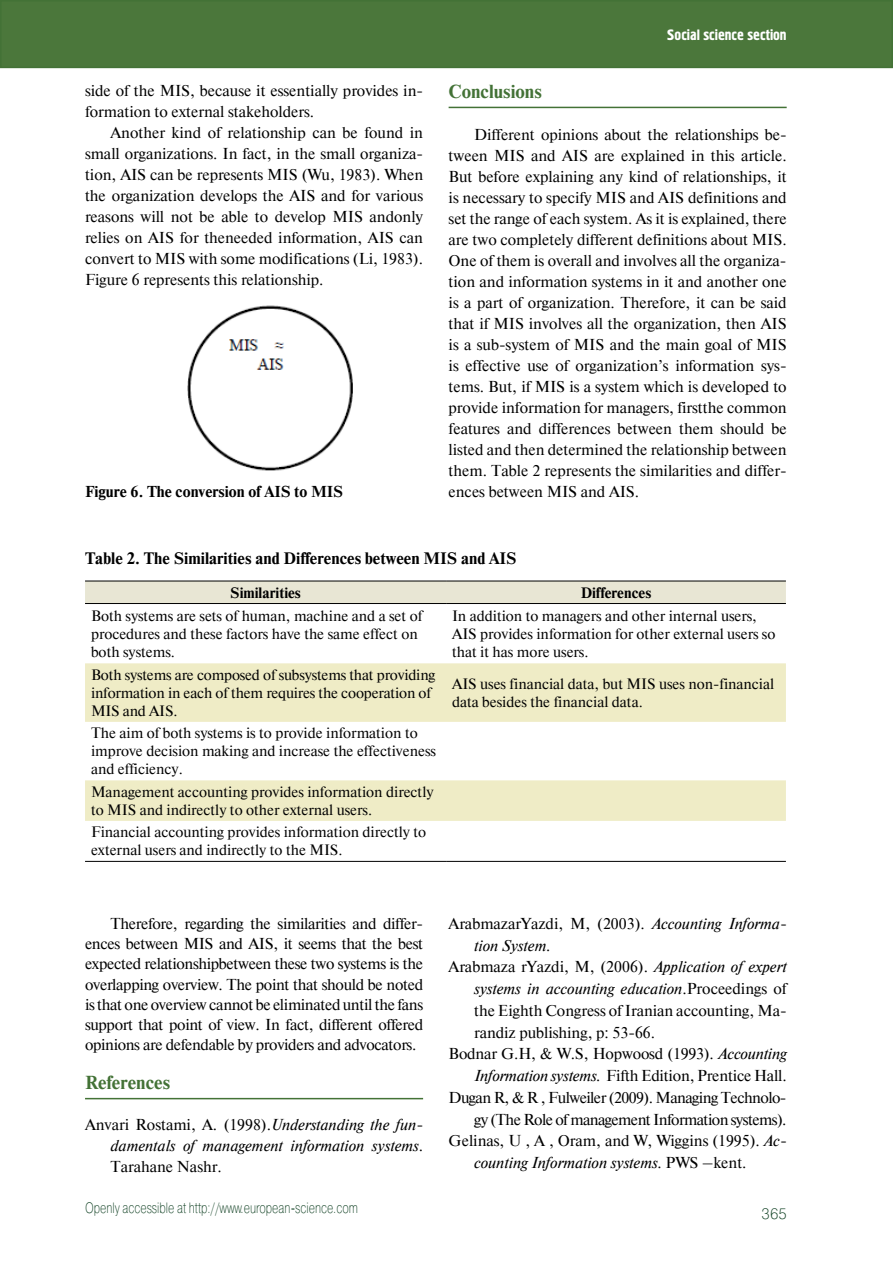
<style>
.page{position:relative;width:893px;height:1263px;background:#fff}
.page>*{position:absolute;margin:0;border:0;box-sizing:border-box;transform-origin:0 0}
.t1{font:700 18.75px "Newton C";color:#437236}
.t2{font:700 16.5px "Newton C";color:#000}
.t3{font:15.75px/21px "Newton C";color:#000;text-align:justify}
.t4{font:italic 15.75px/21px "Newton C";color:#000;text-align:justify}
.t5{font:15.75px "Newton C";letter-spacing:-.035em;color:#000}
.t6{font:700 15.75px "Newton C";color:#000}
.t7{font:15px/18px "Newton C";color:#000}
.t8{font:15px "Pragmatica Light C";color:#0d3e20;scale:.75 1}
.t9{font:700 15px "Newton C";color:#000}
.t10{font:15px "Hermes C";color:#fff}
.t11{font:15px "Pragmatica Light C";color:#0d3e20}
.s1{font-style:normal}
.s2{font-style:italic}
</style>
<div class="page">
<div style="left:1px;top:1px;width:891px;height:66px;background:#4b773b"></div>
<div style="left:0;top:0;width:893px;height:68px;border:2px solid #437236"></div>
<img style="left:187px;top:305px;width:166px;height:166px">
<hr style="left:449px;top:107px;width:338px;height:1px;background:#437236">
<hr style="left:85px;top:1098px;width:338px;height:1px;background:#437236">
<div style="left:85px;top:582px;width:701px;height:21px;background:#e8e6d4"></div>
<svg style="left:85px;top:663px;width:701px;height:158px;fill:#efecc6"></svg>
<hr style="left:85px;top:581px;width:361px;height:1px;background:#000">
<hr style="left:446px;top:581px;width:340px;height:1px;background:#000">
<hr style="left:85px;top:603px;width:361px;height:1px;background:#000">
<hr style="left:446px;top:603px;width:340px;height:1px;background:#000">
<hr style="left:85px;top:861px;width:361px;height:1px;background:#000">
<hr style="left:446px;top:861px;width:340px;height:1px;background:#000">
<p class="t3" style="left:85px;top:80px;width:340px">side of the MIS, because it essentially provides in&shy;formation to external stakeholders.</p>
<p class="t3" style="left:85px;top:122px;width:340px;text-indent:26px">Another kind of relationship can be found in small organizations. In fact, in the small organiza&shy;tion, AIS can be represents MIS (Wu, 1983). When the organization develops the AIS and for various reasons will not be able to develop MIS andonly relies on AIS for theneeded information, AIS can convert to MIS with some modifications (Li, 1983).<br>Figure 6 represents this relationship.</p>
<p class="t6" style="left:85px;top:483px;width:260px">Figure 6. The conversion of AIS to MIS</p>
<p class="t10" style="left:667px;top:26px;width:121px">Social science section</p>
<p class="t1" style="left:449px;top:81px;width:95px">Conclusions</p>
<p class="t3" style="left:449px;top:124px;width:340px;text-indent:26px">Different opinions about the relationships be&shy;tween MIS and AIS are explained in this article.<br>But before explaining any kind of relationships, it is necessary to specify MIS and AIS definitions and set the range of each system. As it is explained, there are two completely different definitions about MIS.<br>One of them is overall and involves all the organiza&shy;tion and information systems in it and another one is a part of organization. Therefore, it can be said that if MIS involves all the organization, then AIS is a sub-system of MIS and the main goal of MIS is effective use of organization’s information sys&shy;tems. But, if MIS is a system which is developed to provide information for managers, firstthe common features and differences between them should be listed and then determined the relationship between them. Table 2 represents the similarities and differ&shy;ences between MIS and AIS.</p>
<p class="t2" style="left:85px;top:549px;width:433px">Table 2. The Similarities and Differences between MIS and AIS</p>
<p class="t9" style="left:230px;top:584px;width:72px">Similarities</p>
<p class="t9" style="left:581px;top:584px;width:72px">Differences</p>
<p class="t7" style="left:91px;top:607px;width:333px">Both systems are sets of human, machine and a set of procedures and these factors have the same effect on both systems.</p>
<p class="t7" style="left:452px;top:607px;width:325px">In addition to managers and other internal users,<br>AIS provides information for other external users so that it has more users.</p>
<p class="t7" style="left:91px;top:666px;width:346px">Both systems are composed of subsystems that providing information in each of them requires the cooperation of<br>MIS and AIS.</p>
<p class="t7" style="left:452px;top:675px;width:324px">AIS uses financial data, but MIS uses non-financial data besides the financial data.</p>
<p class="t7" style="left:91px;top:724px;width:346px">The aim of both systems is to provide information to improve decision making and increase the effectiveness and efficiency.</p>
<p class="t7" style="left:91px;top:783px;width:344px">Management accounting provides information directly to MIS and indirectly to other external users.</p>
<p class="t7" style="left:91px;top:823px;width:337px">Financial accounting provides information directly to external users and indirectly to the MIS.</p>
<p class="t3" style="left:85px;top:913px;width:340px;line-height:20.2px;text-indent:26px">Therefore, regarding the similarities and differ&shy;ences between MIS and AIS, it seems that the best expected relationshipbetween these two systems is the overlapping overview. The point that should be noted is that one overview cannot be eliminated until the fans support that point of view. In fact, different offered opinions are defendable by providers and advocators.</p>
<p class="t1" style="left:85px;top:1072px;width:87px">References</p>
<p class="t4" style="left:111px;top:1114px;width:314px;text-indent:-26px"><span class="s1">Anvari Rostami, A. (1998).</span>Understanding the fun&shy;damentals of management information systems<span class="s1">.<br>Tarahane Nashr.</span></p>
<p class="t8" style="left:85px;top:1199px;width:365px">Openly accessible at http://www.european-science.com</p>
<p class="t3" style="left:449px;top:913px;width:340px">ArabmazarYazdi, M, (2003). <span class="s2">Accounting Informa-</span></p>
<p class="t4" style="left:474px;top:935px;width:78px">tion System.</p>
<p class="t3" style="left:449px;top:956px;width:340px">Arabmaza rYazdi, M, (2006). <span class="s2">Application of expert</span></p>
<p class="t4" style="left:474px;top:978px;width:314px">systems in accounting education<span class="s1">.Proceedings of</span></p>
<p class="t3" style="left:474px;top:1000px;width:314px">the Eighth Congress of Iranian accounting, Ma-</p>
<p class="t3" style="left:474px;top:1022px;width:182px">randiz publishing, p: 53-66.</p>
<p class="t3" style="left:449px;top:1043px;width:340px">Bodnar G.H, &amp; W.S, Hopwoosd (1993). <span class="s2">Accounting</span></p>
<p class="t3" style="left:474px;top:1065px;width:314px"><span class="s2">Information systems.</span> Fifth Edition, Prentice Hall.</p>
<p class="t5" style="left:449px;top:1089px;width:339px">Dugan R, &amp; R , Fulweiler (2009). Managing Technolo-</p>
<p class="t5" style="left:474px;top:1111px;width:314px">gy (The Role of management Information systems).</p>
<p class="t3" style="left:449px;top:1130px;width:340px">Gelinas, U , A , Oram, and W, Wiggins (1995). <span class="s2">Ac-</span></p>
<p class="t4" style="left:474px;top:1152px;width:274px">counting Information systems. <span class="s1">PWS –kent.</span></p>
<p class="t11" style="left:762px;top:1205px;width:27px">365</p>
</div>
